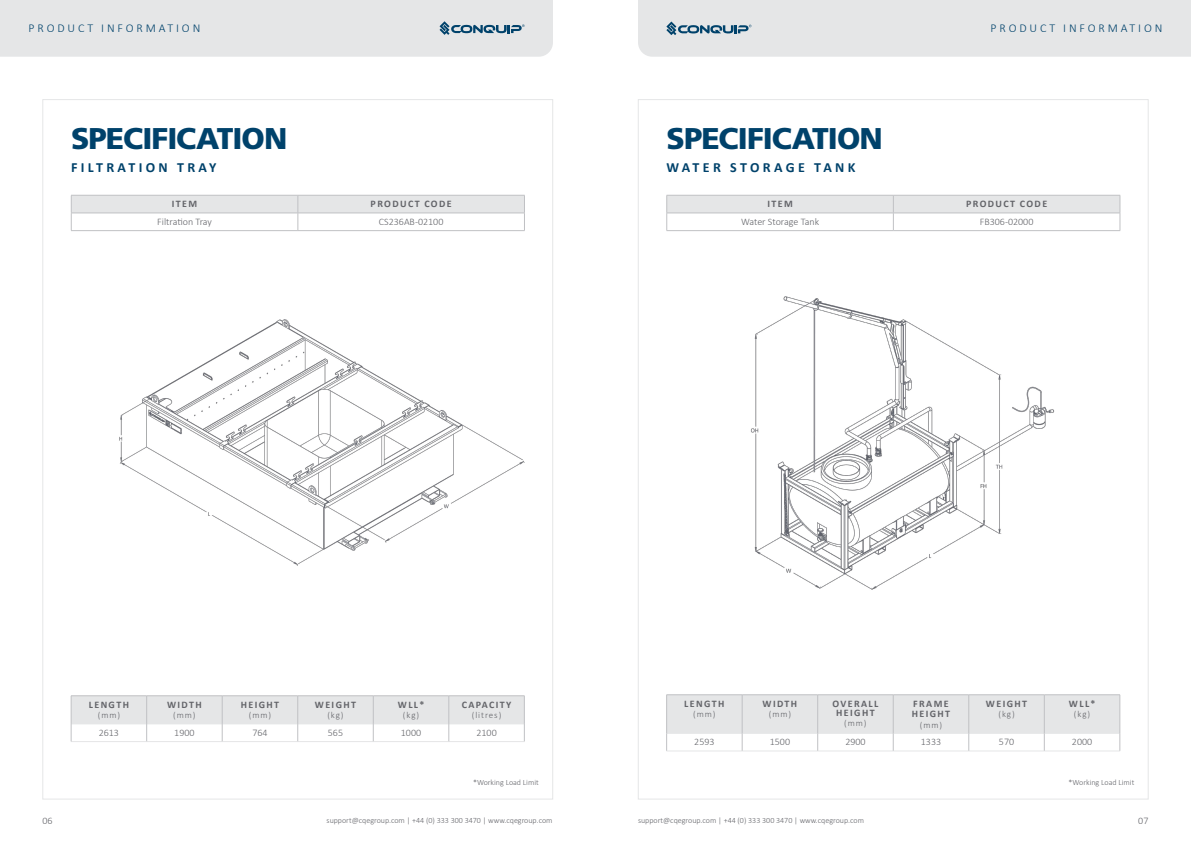
<style>
.page{position:relative;width:1191px;height:842px;background:#fff}
.page>*{position:absolute;margin:0;border:0;box-sizing:border-box;transform-origin:0 0}
.t1{font:900 30px "Frutiger LT Std";letter-spacing:-.03em;color:#00426b}
.t2{font:700 14px "Calibri";letter-spacing:.24em;color:#00426b}
.t3{font:300 12px "Calibri";letter-spacing:.24em;color:#00426b}
.t4{font:700 10px/9px "Calibri";letter-spacing:.14em;color:#636469;text-align:center}
.t5{font:300 10px "Calibri";color:#636469}
.t6{font:300 9px "Calibri";letter-spacing:.1em;color:#636469}
.t7{font:300 8px "Calibri";color:#636469}
</style>
<div class="page">
<div style="left:0;top:0;width:553px;height:57px;background:#e5e6e7"></div>
<div style="left:638px;top:0;width:553px;height:57px;background:#e5e6e7"></div>
<svg style="left:71px;top:195px;width:454px;height:35px"></svg>
<hr style="left:71px;top:230px;width:227px;height:1px;background:#c0c1c4">
<hr style="left:298px;top:230px;width:227px;height:1px;background:#c0c1c4">
<hr style="left:71px;top:741px;width:76px;height:1px;background:#e5e6e7">
<hr style="left:147px;top:741px;width:75px;height:1px;background:#e5e6e7">
<hr style="left:222px;top:741px;width:76px;height:1px;background:#e5e6e7">
<hr style="left:298px;top:741px;width:75px;height:1px;background:#e5e6e7">
<hr style="left:373px;top:741px;width:76px;height:1px;background:#e5e6e7">
<hr style="left:449px;top:741px;width:75px;height:1px;background:#e5e6e7">
<hr style="left:71px;top:695px;width:76px;height:1px;background:#c0c1c4">
<hr style="left:147px;top:695px;width:75px;height:1px;background:#c0c1c4">
<hr style="left:222px;top:695px;width:76px;height:1px;background:#c0c1c4">
<hr style="left:298px;top:695px;width:75px;height:1px;background:#c0c1c4">
<hr style="left:373px;top:695px;width:76px;height:1px;background:#c0c1c4">
<hr style="left:449px;top:695px;width:75px;height:1px;background:#c0c1c4">
<svg style="left:71px;top:696px;width:454px;height:45px"></svg>
<img style="left:119px;top:261px;width:434px;height:366px">
<svg style="left:666px;top:195px;width:454px;height:35px"></svg>
<hr style="left:666px;top:230px;width:227px;height:1px;background:#c0c1c4">
<hr style="left:893px;top:230px;width:227px;height:1px;background:#c0c1c4">
<hr style="left:666px;top:751px;width:76px;height:1px;background:#e5e6e7">
<hr style="left:742px;top:751px;width:75px;height:1px;background:#e5e6e7">
<hr style="left:817px;top:751px;width:76px;height:1px;background:#e5e6e7">
<hr style="left:893px;top:751px;width:75px;height:1px;background:#e5e6e7">
<hr style="left:968px;top:751px;width:76px;height:1px;background:#e5e6e7">
<hr style="left:1044px;top:751px;width:76px;height:1px;background:#e5e6e7">
<hr style="left:666px;top:694px;width:76px;height:1px;background:#c0c1c4">
<hr style="left:742px;top:694px;width:75px;height:1px;background:#c0c1c4">
<hr style="left:817px;top:694px;width:76px;height:1px;background:#c0c1c4">
<hr style="left:893px;top:694px;width:75px;height:1px;background:#c0c1c4">
<hr style="left:968px;top:694px;width:76px;height:1px;background:#c0c1c4">
<hr style="left:1044px;top:694px;width:76px;height:1px;background:#c0c1c4">
<svg style="left:666px;top:695px;width:454px;height:56px"></svg>
<img style="left:638px;top:261px;width:417px;height:366px">
<h3 class="t3" style="left:29px;top:21px;width:173px">PRODUCT INFORMATION</h3>
<h3 class="t3" style="left:990px;top:21px;width:173px">PRODUCT INFORMATION</h3>
<h1 class="t1" style="left:71px;top:120px;width:218px">SPECIFICATION</h1>
<h1 class="t1" style="left:666px;top:120px;width:218px">SPECIFICATION</h1>
<h2 class="t2" style="left:71px;top:157px;width:147px">FILTRATION TRAY</h2>
<h2 class="t2" style="left:666px;top:157px;width:190px">WATER STORAGE TANK</h2>
<p class="t4" style="left:172px;top:199px;width:27px">ITEM</p>
<p class="t4" style="left:370px;top:199px;width:83px">PRODUCT CODE</p>
<p class="t5" style="left:157px;top:215px;width:56px">Filtration Tray</p>
<p class="t5" style="left:379px;top:215px;width:66px">CS236AB-02100</p>
<p class="t4" style="left:767px;top:199px;width:27px">ITEM</p>
<p class="t4" style="left:966px;top:199px;width:83px">PRODUCT CODE</p>
<p class="t5" style="left:741px;top:215px;width:79px">Water Storage Tank</p>
<p class="t5" style="left:980px;top:215px;width:55px">FB306-02000</p>
<p class="t4" style="left:89px;top:700px;width:42px">LENGTH</p>
<p class="t6" style="left:98px;top:710px;width:24px">(mm)</p>
<p class="t4" style="left:167px;top:700px;width:36px">WIDTH</p>
<p class="t6" style="left:173px;top:710px;width:24px">(mm)</p>
<p class="t4" style="left:241px;top:700px;width:40px">HEIGHT</p>
<p class="t6" style="left:249px;top:710px;width:24px">(mm)</p>
<p class="t4" style="left:315px;top:700px;width:43px">WEIGHT</p>
<p class="t6" style="left:327px;top:710px;width:18px">(kg)</p>
<p class="t4" style="left:398px;top:700px;width:28px">WLL*</p>
<p class="t6" style="left:403px;top:710px;width:18px">(kg)</p>
<p class="t4" style="left:462px;top:700px;width:51px">CAPACITY</p>
<p class="t6" style="left:472px;top:710px;width:31px">(litres)</p>
<p class="t5" style="left:99px;top:726px;width:22px">2613</p>
<p class="t5" style="left:174px;top:726px;width:22px">1900</p>
<p class="t5" style="left:252px;top:726px;width:17px">764</p>
<p class="t5" style="left:328px;top:726px;width:17px">565</p>
<p class="t5" style="left:401px;top:726px;width:22px">1000</p>
<p class="t5" style="left:476px;top:726px;width:22px">2100</p>
<p class="t4" style="left:684px;top:699px;width:42px">LENGTH</p>
<p class="t6" style="left:693px;top:709px;width:24px">(mm)</p>
<p class="t4" style="left:762px;top:699px;width:36px">WIDTH</p>
<p class="t6" style="left:768px;top:709px;width:24px">(mm)</p>
<p class="t4" style="left:832px;top:699px;width:47px">OVERALL<br>HEIGHT</p>
<p class="t6" style="left:844px;top:718px;width:24px">(mm)</p>
<p class="t4" style="left:911px;top:698px;width:40px;line-height:10.4px;text-align:left">FRAME<br>HEIGHT</p>
<p class="t6" style="left:920px;top:719px;width:24px">(mm)</p>
<p class="t4" style="left:986px;top:699px;width:43px">WEIGHT</p>
<p class="t6" style="left:998px;top:709px;width:18px">(kg)</p>
<p class="t4" style="left:1069px;top:699px;width:28px">WLL*</p>
<p class="t6" style="left:1074px;top:709px;width:18px">(kg)</p>
<p class="t7" style="left:473px;top:778px;width:67px">*Working Load Limit</p>
<p class="t5" style="left:694px;top:736px;width:22px">2593</p>
<p class="t5" style="left:770px;top:736px;width:22px">1500</p>
<p class="t5" style="left:845px;top:736px;width:22px">2900</p>
<p class="t5" style="left:921px;top:736px;width:22px">1333</p>
<p class="t5" style="left:999px;top:736px;width:17px">570</p>
<p class="t5" style="left:1072px;top:736px;width:22px">2000</p>
<p class="t7" style="left:1068px;top:778px;width:67px">*Working Load Limit</p>
<p class="t5" style="left:43px;top:814px;width:12px">06</p>
<p class="t7" style="left:326px;top:816px;width:227px">support@cqegroup.com | +44 (0) 333 300 3470 | www.cqegroup.com</p>
<p class="t7" style="left:638px;top:816px;width:227px">support@cqegroup.com | +44 (0) 333 300 3470 | www.cqegroup.com</p>
<p class="t5" style="left:1138px;top:814px;width:12px">07</p>
</div>
